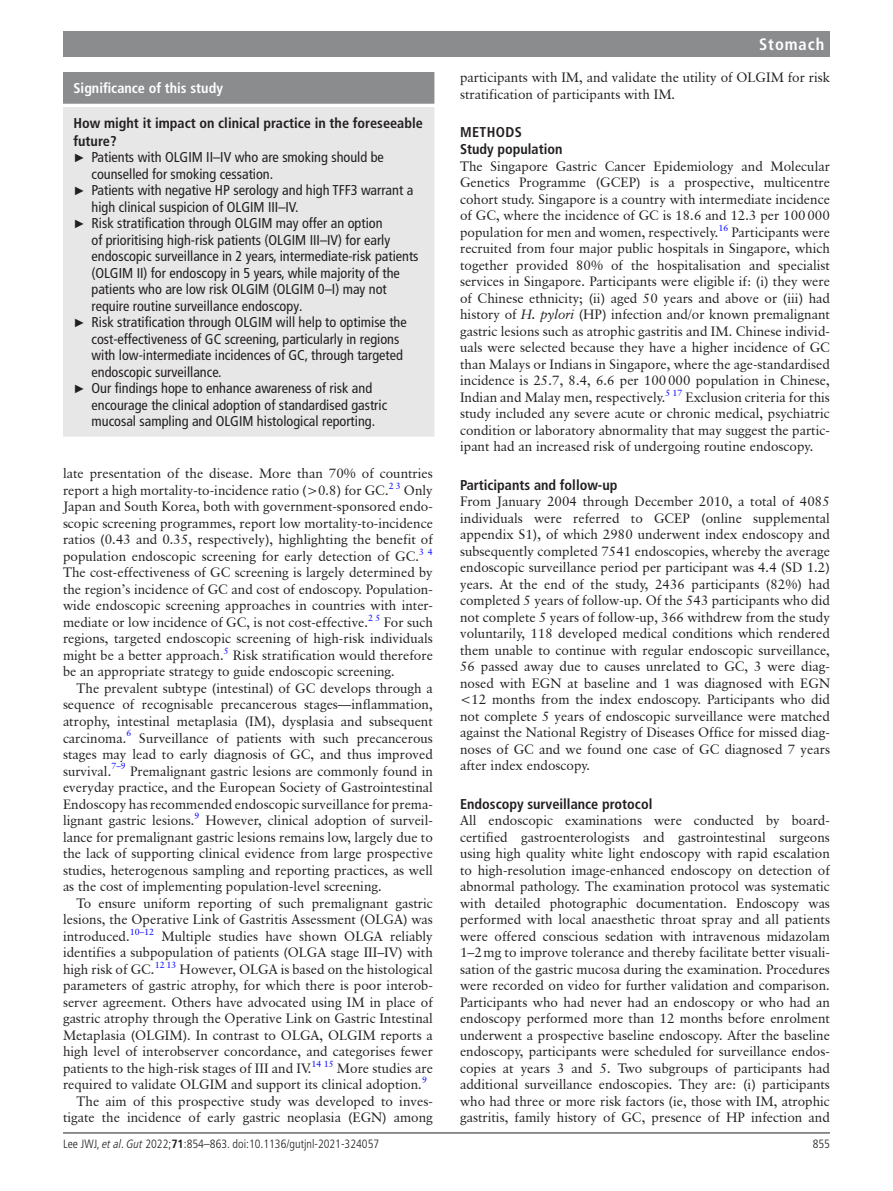
<style>
.page{position:relative;width:893px;height:1191px;background:#fff}
.page>*{position:absolute;margin:0;border:0;box-sizing:border-box;transform-origin:0 0}
.t1{font:700 condensed 16.5px "Frutiger LT Pro";letter-spacing:.055em;color:#fff}
.t2{font:condensed 14.25px "Frutiger LT Pro";color:#231f20}
.t3{font:700 condensed 14.25px/17.2px "Frutiger LT Pro";color:#231f20}
.t4{font:700 condensed 14.25px "Frutiger LT Pro";color:#fff}
.t5{font:13.5px/16.5px "Classical Garamond BT";color:#231f20;text-align:justify}
.t6{font:300 condensed 12px "Frutiger LT Pro";color:#231f20}
.s1{font-family:"Arial";font-stretch:normal;font-size:12px}
.s2{font-style:italic}
.s3{font-weight:700}
</style>
<div class="page">
<hr style="left:63px;top:1132px;width:767px;height:1px;background:#231f20">
<div style="left:63px;top:31px;width:767px;height:25px;background:#8a8c8e"></div>
<div style="left:64px;top:73px;width:370px;height:30px;background:#8a8c8e"></div>
<div style="left:63px;top:72px;width:371px;height:32px;border:2px solid #8a8c8e"></div>
<div style="left:64px;top:108px;width:370px;height:328px;background:#e7e7e7"></div>
<div style="left:63px;top:107px;width:371px;height:329px;border:2px solid #e7e7e7"></div>
<p class="t4" style="left:74px;top:80px;width:151px">Significance of this study</p>
<p class="t3" style="left:74px;top:115px;width:351px">How might it impact on clinical practice in the foreseeable</p>
<p class="t3" style="left:74px;top:132px;width:45px">future?</p>
<p class="t2" style="left:73px;top:149px;width:312px"><span class="s1">►</span> Patients with OLGIM II–IV who are smoking should be</p>
<p class="t2" style="left:92px;top:165px;width:183px">counselled for smoking cessation.</p>
<p class="t2" style="left:73px;top:182px;width:341px"><span class="s1">►</span> Patients with negative HP serology and high TFF3 warrant a</p>
<p class="t2" style="left:92px;top:198px;width:208px">high clinical suspicion of OLGIM III–IV.</p>
<p class="t2" style="left:73px;top:215px;width:311px"><span class="s1">►</span> Risk stratification through OLGIM may offer an option</p>
<p class="t2" style="left:92px;top:231px;width:300px">of prioritising high-risk patients (OLGIM III–IV) for early</p>
<p class="t2" style="left:92px;top:248px;width:329px">endoscopic surveillance in 2 years, intermediate-risk patients</p>
<p class="t2" style="left:92px;top:264px;width:310px">(OLGIM II) for endoscopy in 5 years, while majority of the</p>
<p class="t2" style="left:92px;top:281px;width:297px">patients who are low risk OLGIM (OLGIM 0–I) may not</p>
<p class="t2" style="left:92px;top:297px;width:213px">require routine surveillance endoscopy.</p>
<p class="t2" style="left:73px;top:314px;width:335px"><span class="s1">►</span> Risk stratification through OLGIM will help to optimise the</p>
<p class="t2" style="left:92px;top:330px;width:309px">cost-effectiveness of GC screening, particularly in regions</p>
<p class="t2" style="left:92px;top:347px;width:313px">with low-intermediate incidences of GC, through targeted</p>
<p class="t2" style="left:92px;top:363px;width:132px">endoscopic surveillance.</p>
<p class="t2" style="left:73px;top:380px;width:300px"><span class="s1">►</span> Our findings hope to enhance awareness of risk and</p>
<p class="t2" style="left:92px;top:396px;width:297px">encourage the clinical adoption of standardised gastric</p>
<p class="t2" style="left:92px;top:413px;width:285px">mucosal sampling and OLGIM histological reporting.</p>
<p class="t5" style="left:63px;top:465px;width:371px">late presentation of the disease. More than 70% of countries report a high mortality-to-incidence ratio (&gt;0.8) for GC.<sup>2</sup> <sup>3</sup> Only Japan and South Korea, both with government-sponsored endo&shy;scopic screening programmes, report low mortality-to-incidence ratios (0.43 and 0.35, respectively), highlighting the benefit of population endoscopic screening for early detection of GC.<sup>3</sup> <sup>4<br></sup>The cost-effectiveness of GC screening is largely determined by the region’s incidence of GC and cost of endoscopy. Population&shy;wide endoscopic screening approaches in countries with inter&shy;mediate or low incidence of GC, is not cost-effective.<sup>2</sup> <sup>5</sup> For such regions, targeted endoscopic screening of high-risk individuals might be a better approach.<sup>5</sup> Risk stratification would therefore be an appropriate strategy to guide endoscopic screening.</p>
<p class="t5" style="left:63px;top:680px;width:371px;text-indent:14px">The prevalent subtype (intestinal) of GC develops through a sequence of recognisable precancerous stages—inflammation, atrophy, intestinal metaplasia (IM), dysplasia and subsequent carcinoma.<sup>6</sup> Surveillance of patients with such precancerous stages may lead to early diagnosis of GC, and thus improved survival.<sup>7–9</sup> Premalignant gastric lesions are commonly found in everyday practice, and the European Society of Gastrointestinal Endoscopy has recommended endoscopic surveillance for prema&shy;lignant gastric lesions.<sup>9</sup> However, clinical adoption of surveil&shy;lance for premalignant gastric lesions remains low, largely due to the lack of supporting clinical evidence from large prospective studies, heterogenous sampling and reporting practices, as well as the cost of implementing population-level screening.</p>
<p class="t5" style="left:63px;top:894px;width:371px;text-indent:14px">To ensure uniform reporting of such premalignant gastric lesions, the Operative Link of Gastritis Assessment (OLGA) was introduced.<sup>10–12</sup></p>
<p class="t5" style="left:161px;top:927px;width:273px">Multiple studies have shown OLGA reliably</p>
<p class="t5" style="left:63px;top:944px;width:371px">identifies a subpopulation of patients (OLGA stage III–IV) with</p>
<p class="t5" style="left:63px;top:960px;width:371px">high risk of GC.<sup>12</sup> <sup>13</sup> However, OLGA is based on the histological</p>
<p class="t5" style="left:63px;top:977px;width:371px">parameters of gastric atrophy, for which there is poor interob-</p>
<p class="t5" style="left:63px;top:993px;width:371px">server agreement. Others have advocated using IM in place of</p>
<p class="t5" style="left:63px;top:1010px;width:371px">gastric atrophy through the Operative Link on Gastric Intestinal</p>
<p class="t5" style="left:63px;top:1026px;width:371px">Metaplasia (OLGIM). In contrast to OLGA, OLGIM reports a</p>
<p class="t5" style="left:63px;top:1043px;width:371px">high level of interobserver concordance, and categorises fewer</p>
<p class="t5" style="left:63px;top:1059px;width:371px">patients to the high-risk stages of III and IV.<sup>14</sup> <sup>15</sup> More studies are</p>
<p class="t5" style="left:63px;top:1076px;width:365px">required to validate OLGIM and support its clinical adoption.<sup>9</sup></p>
<p class="t5" style="left:76px;top:1092px;width:358px">The aim of this prospective study was developed to inves-</p>
<p class="t5" style="left:63px;top:1109px;width:371px">tigate the incidence of early gastric neoplasia (EGN) among</p>
<p class="t1" style="left:759px;top:34px;width:67px">Stomach</p>
<p class="t5" style="left:460px;top:69px;width:371px">participants with IM, and validate the utility of OLGIM for risk stratification of participants with IM.</p>
<p class="t3" style="left:460px;top:123px;width:104px">METHODS<br>Study population</p>
<p class="t5" style="left:460px;top:158px;width:371px">The Singapore Gastric Cancer Epidemiology and Molecular Genetics Programme (GCEP) is a prospective, multicentre cohort study. Singapore is a country with intermediate incidence of GC, where the incidence of GC is 18.6 and 12.3 per 100000 population for men and women, respectively.<sup>16</sup> Participants were recruited from four major public hospitals in Singapore, which together provided 80% of the hospitalisation and specialist services in Singapore. Participants were eligible if: (i) they were of Chinese ethnicity; (ii) aged 50 years and above or (iii) had history of <span class="s2">H. pylori</span> (HP) infection and/or known premalignant gastric lesions such as atrophic gastritis and IM. Chinese individ&shy;uals were selected because they have a higher incidence of GC than Malays or Indians in Singapore, where the age-standardised incidence is 25.7, 8.4, 6.6 per 100000 population in Chinese, Indian and Malay men, respectively.<sup>5</sup> <sup>17</sup> Exclusion criteria for this study included any severe acute or chronic medical, psychiatric condition or laboratory abnormality that may suggest the partic&shy;ipant had an increased risk of undergoing routine endoscopy.</p>
<p class="t3" style="left:460px;top:476px;width:159px">Participants and follow-up</p>
<p class="t5" style="left:460px;top:493px;width:371px">From January 2004 through December 2010, a total of 4085 individuals were referred to GCEP (online supplemental appendix S1), of which 2980 underwent index endoscopy and subsequently completed 7541 endoscopies, whereby the average endoscopic surveillance period per participant was 4.4 (SD 1.2) years. At the end of the study, 2436 participants (82%) had completed 5 years of follow-up. Of the 543 participants who did not complete 5 years of follow-up, 366 withdrew from the study voluntarily, 118 developed medical conditions which rendered them unable to continue with regular endoscopic surveillance, 56 passed away due to causes unrelated to GC, 3 were diag&shy;nosed with EGN at baseline and 1 was diagnosed with EGN &lt;12 months from the index endoscopy. Participants who did not complete 5 years of endoscopic surveillance were matched against the National Registry of Diseases Office for missed diag&shy;noses of GC and we found one case of GC diagnosed 7 years after index endoscopy.</p>
<p class="t3" style="left:460px;top:795px;width:194px">Endoscopy surveillance protocol</p>
<p class="t5" style="left:460px;top:812px;width:371px">All endoscopic examinations were conducted by board&shy;certified gastroenterologists and gastrointestinal surgeons using high quality white light endoscopy with rapid escalation to high-resolution image-enhanced endoscopy on detection of abnormal pathology. The examination protocol was systematic with detailed photographic documentation. Endoscopy was performed with local anaesthetic throat spray and all patients were offered conscious sedation with intravenous midazolam 1–2mg to improve tolerance and thereby facilitate better visuali&shy;sation of the gastric mucosa during the examination. Procedures were recorded on video for further validation and comparison.<br>Participants who had never had an endoscopy or who had an endoscopy performed more than 12 months before enrolment underwent a prospective baseline endoscopy. After the baseline endoscopy, participants were scheduled for surveillance endos&shy;copies at years 3 and 5. Two subgroups of participants had additional surveillance endoscopies. They are: (i) participants who had three or more risk factors (ie, those with IM, atrophic gastritis, family history of GC, presence of HP infection and</p>
<p class="t6" style="left:63px;top:1136px;width:318px">Lee JWJ, <span class="s2">et al</span>. <span class="s2">Gut</span> 2022;<span class="s3">71</span>:854–863. doi:10.1136/gutjnl-2021-324057</p>
<p class="t6" style="left:813px;top:1136px;width:19px">855</p>
</div>
